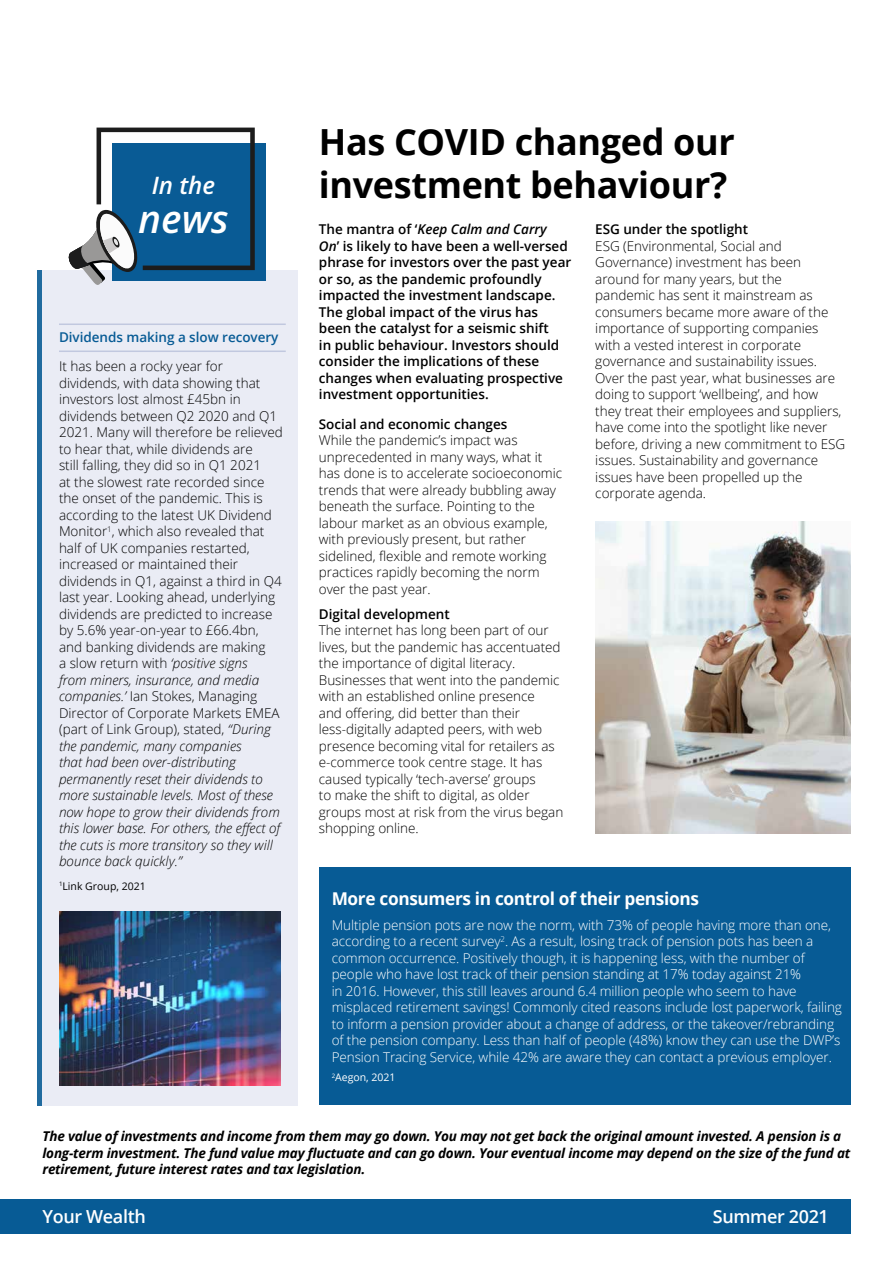
<style>
.page{position:relative;width:893px;height:1263px;background:#fff}
.page>*{position:absolute;margin:0;border:0;box-sizing:border-box;transform-origin:0 0}
.t1{font:italic 600 39px "Open Sans";color:#fff}
.t2{font:700 36px/43.2px "Open Sans";letter-spacing:-.01em;color:#000}
.t3{font:italic 600 24.15px "Open Sans";color:#fff}
.t4{font:600 18px "Open Sans";letter-spacing:-.02em;color:#fff}
.t5{font:700 17.7px "Open Sans";letter-spacing:-.02em;color:#fff}
.t6{font:300 13.5px/16.5px "Open Sans";letter-spacing:-.005em;color:#000}
.t7{font:300 13.5px/16.5px "Open Sans";letter-spacing:-.005em;color:#fff}
.t8{font:600 13.5px/16.5px "Open Sans";color:#000}
.t9{font:italic 700 13.5px/16.5px "Open Sans";letter-spacing:-.015em;color:#000}
.t10{font:600 13.5px "Open Sans";letter-spacing:-.005em;color:#075b95}
.t11{font:10.5px "Open Sans";color:#000}
.t12{font:10.5px "Open Sans";color:#fff}
.s1{font-style:italic}
</style>
<div class="page">
<div style="left:0;top:1199px;width:850px;height:34px;background:#075b95"></div>
<div style="left:37px;top:270px;width:6px;height:835px;background:#206b9f"></div>
<div style="left:43px;top:270px;width:255px;height:835px;background:#eaecf5"></div>
<div style="left:112px;top:143px;width:154px;height:138px;background:#095b95"></div>
<svg style="left:69px;top:128px;width:186px;height:157px"></svg>
<img style="left:595px;top:522px;width:255px;height:311px">
<div style="left:319px;top:867px;width:531px;height:238px;background:#075b95"></div>
<img style="left:59px;top:912px;width:222px;height:173px">
<hr style="left:59px;top:323px;width:227px;height:2px;background:#c1c8df">
<hr style="left:59px;top:350px;width:227px;height:2px;background:#c1c8df">
<h3 class="t3" style="left:152px;top:169px;width:65px">In the</h3>
<h1 class="t1" style="left:138px;top:192px;width:92px">news</h1>
<p class="t10" style="left:59px;top:328px;width:221px">Dividends making a slow recovery</p>
<p class="t6" style="left:59px;top:358px;width:225px">It has been a rocky year for dividends, with data showing that investors lost almost £45bn in dividends between Q2 2020 and Q1<br>2021. Many will therefore be relieved to hear that, while dividends are<br>still falling, they did so in Q1 2021<br>at the slowest rate recorded since the onset of the pandemic. This is according to the latest UK Dividend Monitor<sup>1</sup>, which also revealed that half of UK companies restarted, increased or maintained their dividends in Q1, against a third in Q4 last year. Looking ahead, underlying dividends are predicted to increase by 5.6% year-on-year to £66.4bn, and banking dividends are making<br>a slow return with <span class="s1">‘positive signs<br>from miners, insurance, and media companies.’</span> Ian Stokes, Managing Director of Corporate Markets EMEA (part of Link Group), stated, <span class="s1">“During the pandemic, many companies<br>that had been over-distributing permanently reset their dividends to more sustainable levels. Most of these now hope to grow their dividends from this lower base. For others, the effect of the cuts is more transitory so they will bounce back quickly.”</span></p>
<p class="t11" style="left:59px;top:879px;width:88px"><sup>1</sup>Link Group, 2021</p>
<h2 class="t2" style="left:319px;top:120px;width:417px">Has COVID changed our investment behaviour?</h2>
<p class="t8" style="left:319px;top:221px;width:254px">The mantra of ‘<span class="s1">Keep Calm and Carry<br>On</span>’ is likely to have been a well-versed phrase for investors over the past year or so, as the pandemic profoundly impacted the investment landscape.<br>The global impact of the virus has been the catalyst for a seismic shift<br>in public behaviour. Investors should consider the implications of these changes when evaluating prospective investment opportunities.</p>
<p class="t8" style="left:319px;top:415px;width:190px">Social and economic changes</p>
<p class="t6" style="left:319px;top:432px;width:245px">While the pandemic’s impact was unprecedented in many ways, what it has done is to accelerate socioeconomic trends that were already bubbling away beneath the surface. Pointing to the labour market as an obvious example, with previously present, but rather sidelined, flexible and remote working practices rapidly becoming the norm over the past year.</p>
<p class="t8" style="left:319px;top:605px;width:132px">Digital development</p>
<p class="t6" style="left:319px;top:621px;width:246px">The internet has long been part of our lives, but the pandemic has accentuated the importance of digital literacy.<br>Businesses that went into the pandemic with an established online presence<br>and offering, did better than their less-digitally adapted peers, with web presence becoming vital for retailers as e-commerce took centre stage. It has caused typically ‘tech-averse’ groups<br>to make the shift to digital, as older groups most at risk from the virus began shopping online.</p>
<p class="t8" style="left:595px;top:221px;width:154px">ESG under the spotlight</p>
<p class="t6" style="left:595px;top:237px;width:251px">ESG (Environmental, Social and Governance) investment has been around for many years, but the<br>pandemic has sent it mainstream as consumers became more aware of the importance of supporting companies with a vested interest in corporate governance and sustainability issues.<br>Over the past year, what businesses are doing to support ‘wellbeing’, and how they treat their employees and suppliers, have come into the spotlight like never before, driving a new commitment to ESG issues. Sustainability and governance issues have been propelled up the corporate agenda.</p>
<h3 class="t5" style="left:332px;top:886px;width:369px">More consumers in control of their pensions</h3>
<p class="t7" style="left:332px;top:916px;width:512px">Multiple pension pots are now the norm, with 73% of people having more than one, according to a recent survey<sup>2</sup>. As a result, losing track of pension pots has been a common occurrence. Positively though, it is happening less, with the number of people who have lost track of their pension standing at 17% today against 21%<br>in 2016. However, this still leaves around 6.4 million people who seem to have misplaced retirement savings! Commonly cited reasons include lost paperwork, failing to inform a pension provider about a change of address, or the takeover/rebranding of the pension company. Less than half of people (48%) know they can use the DWP’s Pension Tracing Service, while 42% are aware they can contact a previous employer.</p>
<p class="t12" style="left:332px;top:1070px;width:65px"><sup>2</sup>Aegon, 2021</p>
<p class="t9" style="left:43px;top:1128px;width:809px">The value of investments and income from them may go down. You may not get back the original amount invested. A pension is a long-term investment. The fund value may fluctuate and can go down. Your eventual income may depend on the size of the fund at retirement, future interest rates and tax legislation.</p>
<h3 class="t4" style="left:43px;top:1204px;width:105px">Your Wealth</h3>
<h3 class="t4" style="left:713px;top:1204px;width:118px">Summer 2021</h3>
</div>
